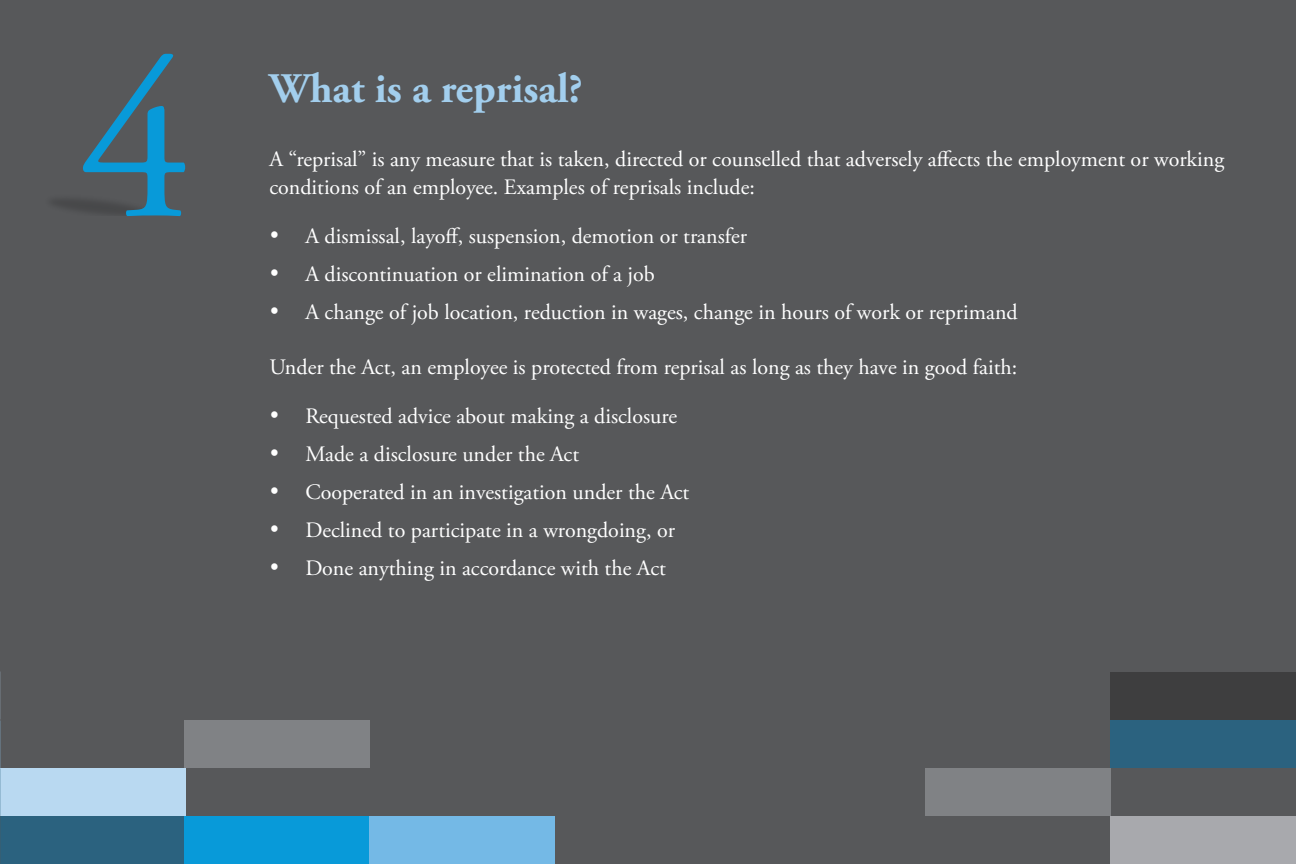
<style>
.page{position:relative;width:1296px;height:864px;background:#57585a}
.page>*{position:absolute;margin:0;border:0;box-sizing:border-box;transform-origin:0 0}
._01_Numbers{font:229px "Adobe Garamond Pro";color:#089ad9}
._01_HEAD_-_SML{font:700 42px "Adobe Garamond Pro";color:#a2ceed}
._02_BODY{font:22px/28px "Adobe Garamond Pro";color:#fff}
</style>
<div class="page">
<div style="left:1111px;top:816px;width:185px;height:48px;background:#a8a9ad"></div>
<div style="left:926px;top:768px;width:185px;height:48px;background:#808285"></div>
<div style="left:1111px;top:672px;width:185px;height:48px;background:#3e3e3f"></div>
<div style="left:1111px;top:720px;width:185px;height:48px;background:#2b627f"></div>
<div style="left:0;top:768px;width:185px;height:48px;background:#b9d9f1"></div>
<div style="left:0;top:816px;width:185px;height:48px;background:#2b627f"></div>
<div style="left:184px;top:720px;width:185px;height:48px;background:#808285"></div>
<div style="left:184px;top:816px;width:185px;height:48px;background:#089ad9"></div>
<div style="left:369px;top:816px;width:185px;height:48px;background:#74b9e6"></div>
<p class="_01_Numbers" style="left:78px;top:5px;width:116px">4</p>
<p class="_01_HEAD_-_SML" style="left:269px;top:65px;width:315px">What is a reprisal?</p>
<p class="_02_BODY" style="left:269px;top:146px;width:956px">A “reprisal” is any measure that is taken, directed or counselled that adversely affects the employment or working conditions of an employee. Examples of reprisals include:</p>
<p class="_02_BODY" style="left:269px;top:223px;width:479px">• A dismissal, layoff, suspension, demotion or transfer</p>
<p class="_02_BODY" style="left:269px;top:261px;width:387px">• A discontinuation or elimination of a job</p>
<p class="_02_BODY" style="left:269px;top:299px;width:750px">• A change of job location, reduction in wages, change in hours of work or reprimand</p>
<p class="_02_BODY" style="left:269px;top:354px;width:749px">Under the Act, an employee is protected from reprisal as long as they have in good faith:</p>
<p class="_02_BODY" style="left:269px;top:403px;width:409px">• Requested advice about making a disclosure</p>
<p class="_02_BODY" style="left:269px;top:441px;width:311px">• Made a disclosure under the Act</p>
<p class="_02_BODY" style="left:269px;top:479px;width:422px">• Cooperated in an investigation under the Act</p>
<p class="_02_BODY" style="left:269px;top:517px;width:407px">• Declined to participate in a wrongdoing, or</p>
<p class="_02_BODY" style="left:269px;top:555px;width:398px">• Done anything in accordance with the Act</p>
</div>
